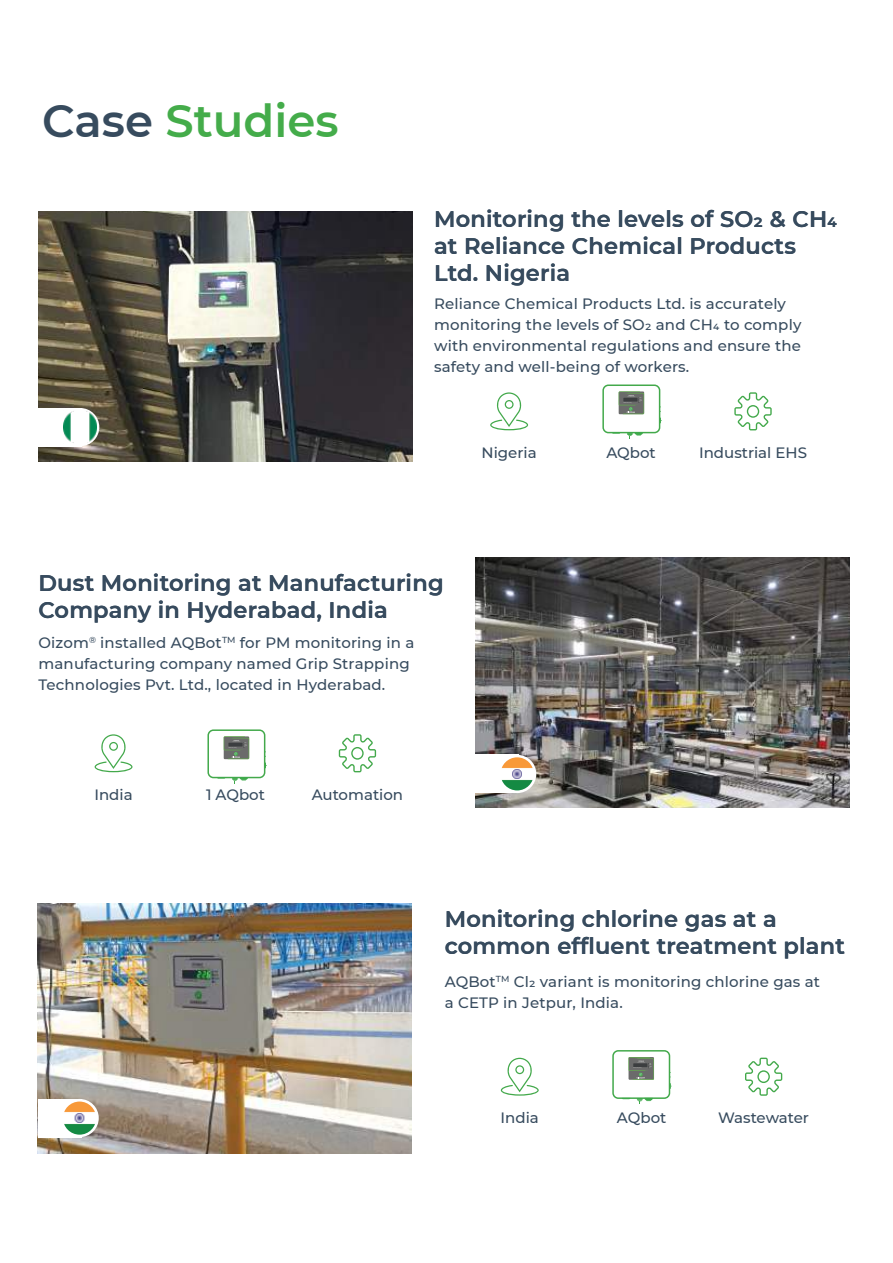
<style>
.page{position:relative;width:893px;height:1263px;background:#fff}
.page>*{position:absolute;margin:0;border:0;box-sizing:border-box;transform-origin:0 0}
.t1{font:600 45px "Montserrat";color:#44ac4a}
.t2{font:600 22.5px/27px "Montserrat";letter-spacing:.01em;color:#374b5e}
.t3{font:500 15px/21px "Montserrat";letter-spacing:.01em;color:#374b5e}
.t4{font:500 15px "Montserrat";letter-spacing:-.01em;color:#374b5e}
.s1{color:#374b5e}
</style>
<div class="page">
<img style="left:475px;top:558px;width:374px;height:250px">
<img style="left:38px;top:211px;width:374px;height:250px">
<svg style="left:490px;top:392px;width:38px;height:38px"></svg>
<svg style="left:734px;top:392px;width:38px;height:38px"></svg>
<svg style="left:95px;top:734px;width:38px;height:38px"></svg>
<svg style="left:339px;top:734px;width:37px;height:38px"></svg>
<div style="left:38px;top:408px;width:44px;height:38px;background:#fff"></div>
<svg style="left:61px;top:408px;width:38px;height:38px"></svg>
<div style="left:475px;top:755px;width:44px;height:38px;background:#fff"></div>
<svg style="left:501px;top:1058px;width:38px;height:38px"></svg>
<svg style="left:745px;top:1058px;width:37px;height:38px"></svg>
<img style="left:38px;top:903px;width:373px;height:250px">
<div style="left:38px;top:1099px;width:43px;height:38px;background:#fff"></div>
<div style="left:60px;top:1099px;width:39px;height:38px;background:#fff;border-radius:50%"></div>
<svg style="left:498px;top:755px;width:38px;height:38px"></svg>
<img style="left:501px;top:757px;width:33px;height:33px;border-radius:17px">
<img style="left:63px;top:1101px;width:33px;height:34px;border-radius:17px">
<img style="left:64px;top:410px;width:33px;height:34px">
<div style="left:207px;top:729px;width:58px;height:49px;border:2px solid #43a94b;border-radius:5px"></div>
<svg style="left:232px;top:777px;width:16px;height:6px"></svg>
<svg style="left:265px;top:751px;width:2px;height:17px"></svg>
<svg style="left:223px;top:736px;width:26px;height:23px"></svg>
<div style="left:602px;top:384px;width:58px;height:49px;border:2px solid #43a94b;border-radius:5px"></div>
<svg style="left:612px;top:432px;width:8px;height:2px"></svg>
<svg style="left:627px;top:432px;width:16px;height:7px"></svg>
<svg style="left:660px;top:406px;width:2px;height:17px"></svg>
<svg style="left:618px;top:391px;width:26px;height:23px"></svg>
<div style="left:612px;top:1050px;width:58px;height:49px;border:2px solid #43a94b;border-radius:5px"></div>
<svg style="left:637px;top:1098px;width:16px;height:6px"></svg>
<svg style="left:628px;top:1057px;width:26px;height:23px"></svg>
<h1 class="t1" style="left:42px;top:99px;width:298px"><span class="s1">Case</span> Studies</h1>
<h2 class="t2" style="left:434px;top:206px;width:405px">Monitoring the levels of SO2 &amp; CH4 at Reliance Chemical Products<br>Ltd. Nigeria</h2>
<p class="t3" style="left:434px;top:294px;width:369px">Reliance Chemical Products Ltd. is accurately monitoring the levels of SO2 and CH4 to comply with environmental regulations and ensure the safety and well-being of workers.</p>
<p class="t3" style="left:482px;top:443px;width:57px">Nigeria</p>
<p class="t3" style="left:699px;top:443px;width:109px">Industrial EHS</p>
<p class="t3" style="left:606px;top:443px;width:51px">AQbot</p>
<h2 class="t2" style="left:39px;top:570px;width:407px">Dust Monitoring at Manufacturing<br>Company in Hyderabad, India</h2>
<p class="t3" style="left:39px;top:634px;width:377px">Oizom<sup>Æ</sup> installed AQBot<sup>TM</sup> for PM monitoring in a manufacturing company named Grip Strapping<br>Technologies Pvt. Ltd., located in Hyderabad.</p>
<p class="t3" style="left:94px;top:785px;width:40px">India</p>
<p class="t3" style="left:312px;top:785px;width:93px">Automation</p>
<p class="t3" style="left:206px;top:785px;width:60px">1 AQbot</p>
<h2 class="t2" style="left:445px;top:906px;width:402px">Monitoring chlorine gas at a common effluent treatment plant</h2>
<p class="t3" style="left:445px;top:972px;width:377px">AQBot<sup>TM</sup> Cl2 variant is monitoring chlorine gas at a CETP in Jetpur, India.</p>
<p class="t3" style="left:501px;top:1108px;width:40px">India</p>
<p class="t4" style="left:718px;top:1111px;width:92px">Wastewater</p>
<p class="t3" style="left:617px;top:1108px;width:51px">AQbot</p>
</div>
